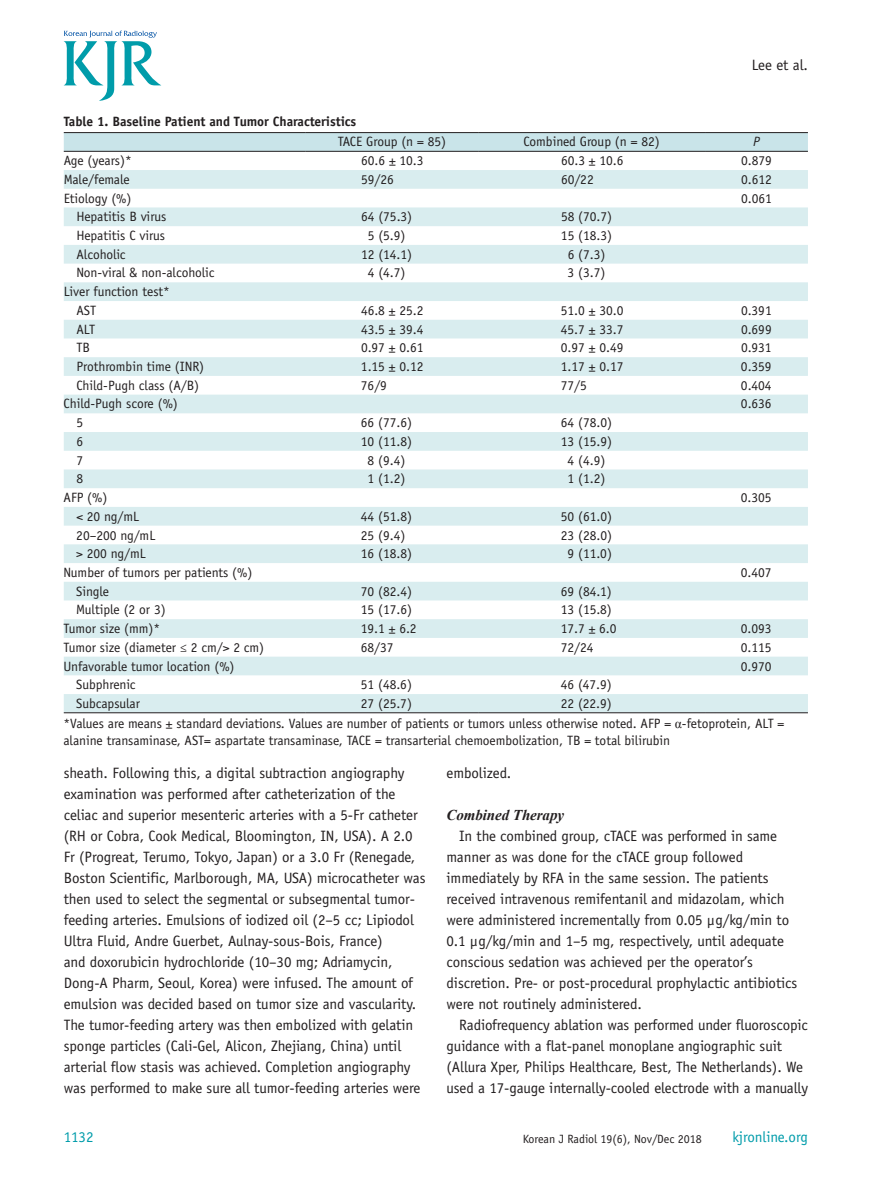
<style>
.page{position:relative;width:893px;height:1191px;background:#fff}
.page>*{position:absolute;margin:0;border:0;box-sizing:border-box;transform-origin:0 0}
.t1{font:15px/21px "Officina Sans Std";letter-spacing:-.005em;color:#231f20}
.t2{font:15px "Officina Sans Std";letter-spacing:-.005em;color:#009caa}
.t3{font:italic 700 15px "Times New Roman";letter-spacing:-.005em;color:#231f20}
.t4{font:13.5px/18.8px "Officina Sans Std";letter-spacing:-.005em;color:#231f20}
.t5{font:700 13.5px "Officina Sans Std";letter-spacing:-.005em;color:#231f20}
.t6{font:italic 13.5px "Officina Sans Std";color:#231f20}
.t7{font:12px "Officina Sans Std";letter-spacing:-.005em;color:#231f20}
.s1{font-family:"Times New Roman"}
</style>
<div class="page">
<svg style="left:64px;top:31px;width:97px;height:70px"></svg>
<svg style="left:64px;top:133px;width:744px;height:18px;background:#c6e0e5"></svg>
<svg style="left:64px;top:170px;width:744px;height:542px;fill:#e0f0f2"></svg>
<hr style="left:64px;top:151px;width:242px;height:1px;background:#231f20">
<hr style="left:306px;top:151px;width:172px;height:1px;background:#231f20">
<hr style="left:478px;top:151px;width:227px;height:1px;background:#231f20">
<hr style="left:705px;top:151px;width:103px;height:1px;background:#231f20">
<hr style="left:64px;top:132px;width:242px;height:1px;background:#231f20">
<hr style="left:306px;top:132px;width:172px;height:1px;background:#231f20">
<hr style="left:478px;top:132px;width:227px;height:1px;background:#231f20">
<hr style="left:705px;top:132px;width:103px;height:1px;background:#231f20">
<hr style="left:64px;top:712px;width:242px;height:1px;background:#231f20">
<hr style="left:306px;top:712px;width:172px;height:1px;background:#231f20">
<hr style="left:478px;top:712px;width:227px;height:1px;background:#231f20">
<hr style="left:705px;top:712px;width:103px;height:1px;background:#231f20">
<p class="t1" style="left:752px;top:54px;width:58px">Lee et al.</p>
<p class="t5" style="left:64px;top:113px;width:294px">Table 1. Baseline Patient and Tumor Characteristics</p>
<p class="t4" style="left:338px;top:132px;width:110px">TACE Group (n = 85)</p>
<p class="t4" style="left:523px;top:132px;width:138px">Combined Group (n = 82)</p>
<p class="t6" style="left:753px;top:134px;width:8px">P</p>
<p class="t4" style="left:64px;top:151px;width:70px">Age (years)*</p>
<p class="t4" style="left:361px;top:151px;width:64px">60.6 ± 10.3</p>
<p class="t4" style="left:561px;top:151px;width:64px">60.3 ± 10.6</p>
<p class="t4" style="left:741px;top:151px;width:32px">0.879</p>
<p class="t4" style="left:64px;top:170px;width:68px">Male/female</p>
<p class="t4" style="left:361px;top:170px;width:34px">59/26</p>
<p class="t4" style="left:561px;top:170px;width:34px">60/22</p>
<p class="t4" style="left:741px;top:170px;width:32px">0.612</p>
<p class="t4" style="left:64px;top:189px;width:69px">Etiology (%)</p>
<p class="t4" style="left:741px;top:189px;width:32px">0.061</p>
<p class="t4" style="left:77px;top:207px;width:91px">Hepatitis B virus</p>
<p class="t4" style="left:361px;top:207px;width:53px">64 (75.3)</p>
<p class="t4" style="left:561px;top:207px;width:53px">58 (70.7)</p>
<p class="t4" style="left:76px;top:226px;width:90px">Hepatitis C virus</p>
<p class="t4" style="left:368px;top:226px;width:39px">5 (5.9)</p>
<p class="t4" style="left:561px;top:226px;width:53px">15 (18.3)</p>
<p class="t4" style="left:76px;top:245px;width:51px">Alcoholic</p>
<p class="t4" style="left:361px;top:245px;width:53px">12 (14.1)</p>
<p class="t4" style="left:568px;top:245px;width:39px">6 (7.3)</p>
<p class="t4" style="left:76px;top:263px;width:139px">Non-viral &amp; non-alcoholic</p>
<p class="t4" style="left:368px;top:263px;width:39px">4 (4.7)</p>
<p class="t4" style="left:568px;top:263px;width:39px">3 (3.7)</p>
<p class="t4" style="left:76px;top:282px;width:95px;text-indent:-13px">Liver function test*<br>AST</p>
<p class="t4" style="left:361px;top:301px;width:64px">46.8 ± 25.2</p>
<p class="t4" style="left:561px;top:301px;width:64px">51.0 ± 30.0</p>
<p class="t4" style="left:741px;top:301px;width:32px">0.391</p>
<p class="t4" style="left:76px;top:320px;width:20px">ALT</p>
<p class="t4" style="left:361px;top:320px;width:64px">43.5 ± 39.4</p>
<p class="t4" style="left:561px;top:320px;width:64px">45.7 ± 33.7</p>
<p class="t4" style="left:741px;top:320px;width:32px">0.699</p>
<p class="t4" style="left:76px;top:338px;width:15px">TB</p>
<p class="t4" style="left:361px;top:338px;width:64px">0.97 ± 0.61</p>
<p class="t4" style="left:561px;top:338px;width:64px">0.97 ± 0.49</p>
<p class="t4" style="left:741px;top:338px;width:32px">0.931</p>
<p class="t4" style="left:76px;top:357px;width:129px">Prothrombin time (INR)</p>
<p class="t4" style="left:361px;top:357px;width:64px">1.15 ± 0.12</p>
<p class="t4" style="left:561px;top:357px;width:64px">1.17 ± 0.17</p>
<p class="t4" style="left:741px;top:357px;width:32px">0.359</p>
<p class="t4" style="left:76px;top:376px;width:124px">Child-Pugh class (A/B)</p>
<p class="t4" style="left:361px;top:376px;width:28px">76/9</p>
<p class="t4" style="left:561px;top:376px;width:28px">77/5</p>
<p class="t4" style="left:741px;top:376px;width:32px">0.404</p>
<p class="t4" style="left:64px;top:394px;width:116px">Child-Pugh score (%)</p>
<p class="t4" style="left:741px;top:394px;width:32px">0.636</p>
<p class="t4" style="left:76px;top:413px;width:8px">5</p>
<p class="t4" style="left:361px;top:413px;width:53px">66 (77.6)</p>
<p class="t4" style="left:561px;top:413px;width:53px">64 (78.0)</p>
<p class="t4" style="left:76px;top:432px;width:8px">6</p>
<p class="t4" style="left:361px;top:432px;width:53px">10 (11.8)</p>
<p class="t4" style="left:561px;top:432px;width:53px">13 (15.9)</p>
<p class="t4" style="left:76px;top:451px;width:8px">7</p>
<p class="t4" style="left:368px;top:451px;width:39px">8 (9.4)</p>
<p class="t4" style="left:567px;top:451px;width:39px">4 (4.9)</p>
<p class="t4" style="left:76px;top:469px;width:8px">8</p>
<p class="t4" style="left:368px;top:469px;width:39px">1 (1.2)</p>
<p class="t4" style="left:567px;top:469px;width:39px">1 (1.2)</p>
<p class="t4" style="left:64px;top:488px;width:45px">AFP (%)</p>
<p class="t4" style="left:741px;top:488px;width:32px">0.305</p>
<p class="t4" style="left:76px;top:507px;width:64px">&lt; 20 ng/mL</p>
<p class="t4" style="left:361px;top:507px;width:53px">44 (51.8)</p>
<p class="t4" style="left:561px;top:507px;width:53px">50 (61.0)</p>
<p class="t4" style="left:76px;top:525px;width:81px">20–200 ng/mL</p>
<p class="t4" style="left:361px;top:525px;width:46px">25 (9.4)</p>
<p class="t4" style="left:561px;top:525px;width:53px">23 (28.0)</p>
<p class="t4" style="left:76px;top:544px;width:71px">&gt; 200 ng/mL</p>
<p class="t4" style="left:361px;top:544px;width:53px">16 (18.8)</p>
<p class="t4" style="left:567px;top:544px;width:46px">9 (11.0)</p>
<p class="t4" style="left:64px;top:563px;width:190px">Number of tumors per patients (%)</p>
<p class="t4" style="left:741px;top:563px;width:32px">0.407</p>
<p class="t4" style="left:76px;top:582px;width:34px">Single</p>
<p class="t4" style="left:361px;top:582px;width:53px">70 (82.4)</p>
<p class="t4" style="left:561px;top:582px;width:53px">69 (84.1)</p>
<p class="t4" style="left:76px;top:600px;width:91px">Multiple (2 or 3)</p>
<p class="t4" style="left:361px;top:600px;width:53px">15 (17.6)</p>
<p class="t4" style="left:561px;top:600px;width:53px">13 (15.8)</p>
<p class="t4" style="left:64px;top:619px;width:98px">Tumor size (mm)*</p>
<p class="t4" style="left:361px;top:619px;width:57px">19.1 ± 6.2</p>
<p class="t4" style="left:561px;top:619px;width:57px">17.7 ± 6.0</p>
<p class="t4" style="left:741px;top:619px;width:32px">0.093</p>
<p class="t4" style="left:63px;top:638px;width:202px">Tumor size (diameter ≤ 2 cm/&gt; 2 cm)</p>
<p class="t4" style="left:361px;top:638px;width:34px">68/37</p>
<p class="t4" style="left:561px;top:638px;width:34px">72/24</p>
<p class="t4" style="left:741px;top:638px;width:32px">0.115</p>
<p class="t4" style="left:63px;top:656px;width:173px">Unfavorable tumor location (%)</p>
<p class="t4" style="left:741px;top:656px;width:32px">0.970</p>
<p class="t4" style="left:76px;top:675px;width:61px">Subphrenic</p>
<p class="t4" style="left:361px;top:675px;width:53px">51 (48.6)</p>
<p class="t4" style="left:561px;top:675px;width:53px">46 (47.9)</p>
<p class="t4" style="left:76px;top:694px;width:65px">Subcapsular</p>
<p class="t4" style="left:361px;top:694px;width:53px">27 (25.7)</p>
<p class="t4" style="left:63px;top:693px;width:722px;line-height:20.5px;text-indent:497px">22 (22.9)<br>*Values are means ± standard deviations. Values are number of patients or tumors unless otherwise noted. AFP = <span class="s1">α</span>-fetoprotein, ALT =</p>
<p class="t4" style="left:63px;top:730px;width:608px">alanine transaminase, AST= aspartate transaminase, TACE = transarterial chemoembolization, TB = total bilirubin</p>
<p class="t1" style="left:64px;top:763px;width:363px">sheath. Following this, a digital subtraction angiography examination was performed after catheterization of the celiac and superior mesenteric arteries with a 5-Fr catheter (RH or Cobra, Cook Medical, Bloomington, IN, USA). A 2.0<br>Fr (Progreat, Terumo, Tokyo, Japan) or a 3.0 Fr (Renegade, Boston Scientific, Marlborough, MA, USA) microcatheter was then used to select the segmental or subsegmental tumor&shy;feeding arteries. Emulsions of iodized oil (2–5 cc; Lipiodol Ultra Fluid, Andre Guerbet, Aulnay-sous-Bois, France)<br>and doxorubicin hydrochloride (10–30 mg; Adriamycin, Dong-A Pharm, Seoul, Korea) were infused. The amount of emulsion was decided based on tumor size and vascularity.<br>The tumor-feeding artery was then embolized with gelatin sponge particles (Cali-Gel, Alicon, Zhejiang, China) until arterial flow stasis was achieved. Completion angiography was performed to make sure all tumor-feeding arteries were</p>
<p class="t1" style="left:446px;top:763px;width:66px">embolized.</p>
<p class="t3" style="left:446px;top:805px;width:119px">Combined Therapy</p>
<p class="t1" style="left:446px;top:826px;width:352px;text-indent:13px">In the combined group, cTACE was performed in same manner as was done for the cTACE group followed immediately by RFA in the same session. The patients received intravenous remifentanil and midazolam, which were administered incrementally from 0.05 µg/kg/min to 0.1 µg/kg/min and 1–5 mg, respectively, until adequate conscious sedation was achieved per the operator’s discretion. Pre- or post-procedural prophylactic antibiotics were not routinely administered.</p>
<p class="t1" style="left:446px;top:1015px;width:363px;text-indent:13px">Radiofrequency ablation was performed under fluoroscopic guidance with a flat-panel monoplane angiographic suit (Allura Xper, Philips Healthcare, Best, The Netherlands). We used a 17-gauge internally-cooled electrode with a manually</p>
<p class="t2" style="left:64px;top:1128px;width:31px">1132</p>
<p class="t7" style="left:523px;top:1132px;width:181px">Korean J Radiol 19(6), Nov/Dec 2018</p>
<p class="t2" style="left:732px;top:1128px;width:77px">kjronline.org</p>
</div>
